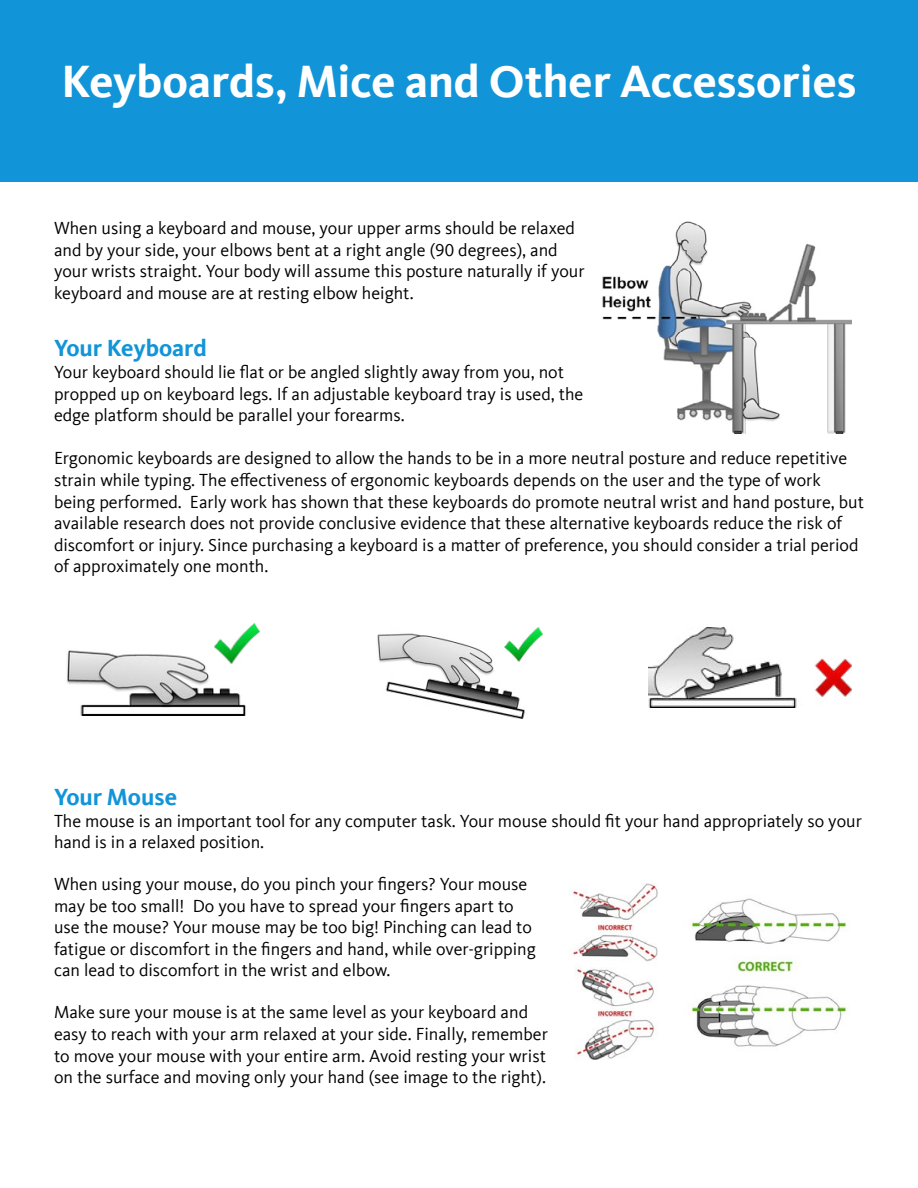
<style>
.page{position:relative;width:918px;height:1188px;background:#fff}
.page>*{position:absolute;margin:0;border:0;box-sizing:border-box;transform-origin:0 0}
.t1{font:700 46.5px "Kievit Offc Pro";color:#fff}
.t2{font:700 24px "Kievit Offc Pro";color:#1295d8}
.t3{font:18px/21.6px "Kievit Offc Pro";color:#000}
</style>
<div class="page">
<div style="left:0;top:0;width:918px;height:181px;background:#1295d8"></div>
<img style="left:602px;top:221px;width:249px;height:213px">
<img style="left:67px;top:624px;width:193px;height:91px">
<img style="left:377px;top:627px;width:165px;height:92px">
<img style="left:648px;top:627px;width:203px;height:80px">
<img style="left:573px;top:883px;width:275px;height:176px">
<p class="t1" style="left:62px;top:53px;width:796px">Keyboards, Mice and Other Accessories</p>
<p class="t3" style="left:54px;top:217px;width:532px">When using a keyboard and mouse, your upper arms should be relaxed and by your side, your elbows bent at a right angle (90 degrees), and your wrists straight. Your body will assume this posture naturally if your keyboard and mouse are at resting elbow height.</p>
<p class="t2" style="left:54px;top:334px;width:154px">Your Keyboard</p>
<p class="t3" style="left:54px;top:361px;width:531px">Your keyboard should lie flat or be angled slightly away from you, not propped up on keyboard legs. If an adjustable keyboard tray is used, the edge platform should be parallel your forearms.</p>
<p class="t3" style="left:54px;top:447px;width:811px">Ergonomic keyboards are designed to allow the hands to be in a more neutral posture and reduce repetitive strain while typing. The effectiveness of ergonomic keyboards depends on the user and the type of work being performed. Early work has shown that these keyboards do promote neutral wrist and hand posture, but available research does not provide conclusive evidence that these alternative keyboards reduce the risk of discomfort or injury. Since purchasing a keyboard is a matter of preference, you should consider a trial period of approximately one month.</p>
<h1 class="t2" style="left:54px;top:783px;width:125px">Your Mouse</h1>
<h1 class="t3" style="left:54px;top:810px;width:809px">The mouse is an important tool for any computer task. Your mouse should fit your hand appropriately so your hand is in a relaxed position.</h1>
<h1 class="t3" style="left:54px;top:873px;width:483px">When using your mouse, do you pinch your fingers? Your mouse may be too small! Do you have to spread your fingers apart to use the mouse? Your mouse may be too big! Pinching can lead to fatigue or discomfort in the fingers and hand, while over-gripping can lead to discomfort in the wrist and elbow.</h1>
<h1 class="t3" style="left:54px;top:1001px;width:495px">Make sure your mouse is at the same level as your keyboard and easy to reach with your arm relaxed at your side. Finally, remember to move your mouse with your entire arm. Avoid resting your wrist on the surface and moving only your hand (see image to the right).</h1>
</div>
